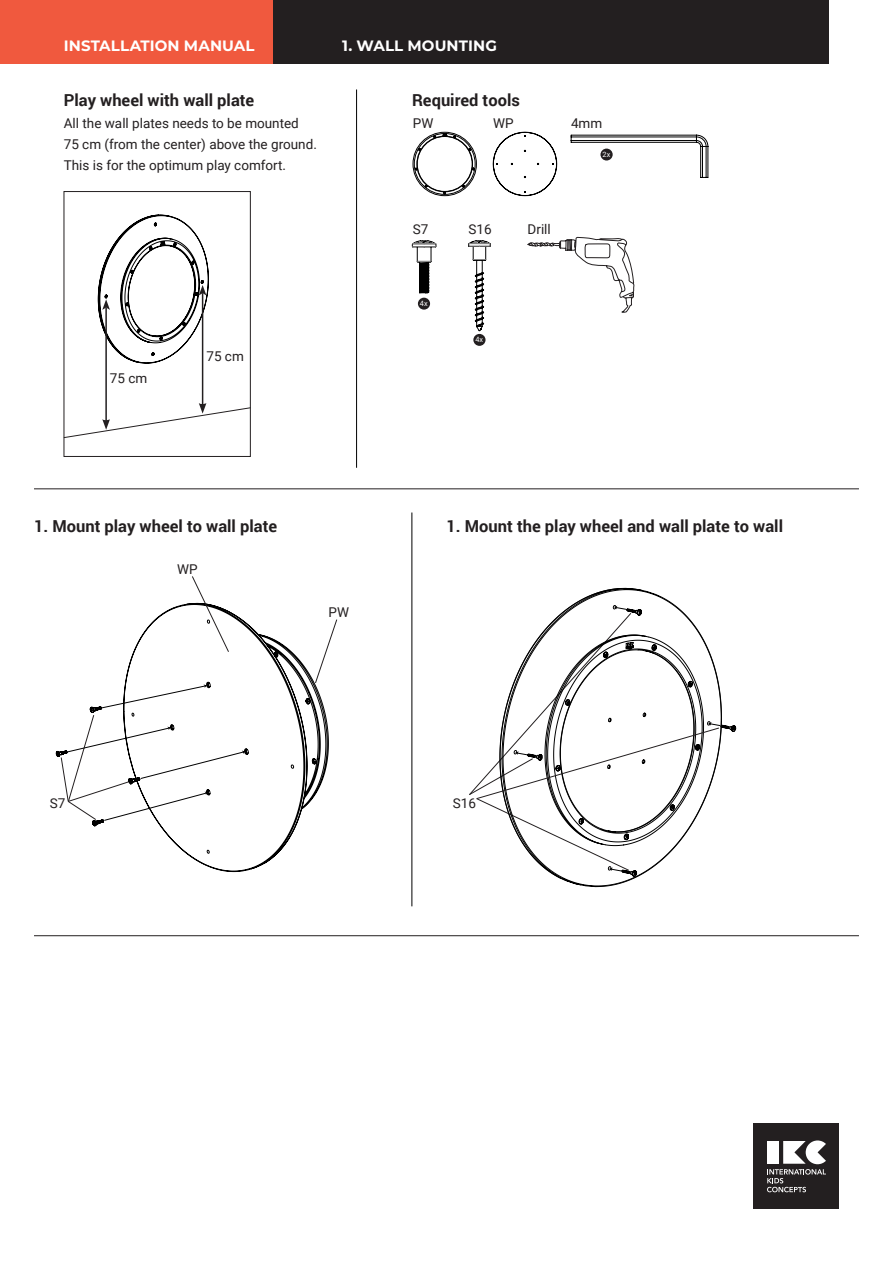
<style>
.page{position:relative;width:893px;height:1263px;background:#fff}
.page>*{position:absolute;margin:0;border:0;box-sizing:border-box;transform-origin:0 0}
.Hoeveelheid{font:700 16.5px "Roboto";color:#231f20}
.t1{font:700 15px "Montserrat";letter-spacing:.01em;color:#fff}
.Paragraph_Style_1{font:13.5px/21.3px "Roboto";color:#231f20}
.Hoeveelheid-2{font:13.5px "Roboto";color:#231f20}
.Hoeveelheid-3{font:7.35px "Roboto";color:#fff}
</style>
<div class="page">
<div style="left:273px;top:0;width:556px;height:64px;background:#231f20"></div>
<div style="left:0;top:0;width:273px;height:64px;background:#f0593e"></div>
<svg style="left:56px;top:603px;width:273px;height:269px"></svg>
<svg style="left:192px;top:576px;width:37px;height:76px"></svg>
<svg style="left:315px;top:619px;width:22px;height:64px"></svg>
<svg style="left:557px;top:588px;width:119px;height:291px"></svg>
<svg style="left:469px;top:606px;width:267px;height:271px"></svg>
<svg style="left:101px;top:684px;width:106px;height:25px"></svg>
<svg style="left:61px;top:715px;width:184px;height:106px"></svg>
<hr style="left:105px;top:308px;width:2px;height:114px;background:#231f20">
<hr style="left:202px;top:293px;width:1px;height:112px;background:#231f20">
<svg style="left:98px;top:215px;width:111px;height:148px"></svg>
<svg style="left:63px;top:403px;width:186px;height:35px"></svg>
<div style="left:64px;top:191px;width:187px;height:266px;border:1px solid #231f20"></div>
<hr style="left:356px;top:89px;width:1px;height:379px;background:#000">
<hr style="left:412px;top:512px;width:1px;height:394px;background:#000">
<div style="left:473px;top:334px;width:12px;height:12px;background:#231f20;border-radius:50%"></div>
<hr style="left:34px;top:489px;width:825px;height:1px;background:#231f20">
<hr style="left:34px;top:935px;width:825px;height:1px;background:#231f20">
<div style="left:754px;top:1124px;width:85px;height:85px;background:#231f20"></div>
<svg style="left:767px;top:1140px;width:59px;height:52px"></svg>
<svg style="left:412px;top:132px;width:296px;height:199px"></svg>
<p class="t1" style="left:64px;top:35px;width:192px">INSTALLATION MANUAL</p>
<p class="t1" style="left:342px;top:35px;width:156px">1. WALL MOUNTING</p>
<p class="Hoeveelheid" style="left:64px;top:89px;width:192px">Play wheel with wall plate</p>
<p class="Paragraph_Style_1" style="left:64px;top:112px;width:255px">All the wall plates needs to be mounted<br>75 cm (from the center) above the ground.<br>This is for the optimum play comfort.</p>
<p class="Paragraph_Style_1" style="left:110px;top:367px;width:39px">75 cm</p>
<p class="Paragraph_Style_1" style="left:206px;top:345px;width:39px">75 cm</p>
<p class="Hoeveelheid" style="left:412px;top:89px;width:109px">Required tools</p>
<p class="Hoeveelheid-2" style="left:413px;top:113px;width:22px">PW</p>
<p class="Hoeveelheid-2" style="left:493px;top:113px;width:22px">WP</p>
<p class="Hoeveelheid-2" style="left:571px;top:113px;width:33px">4mm</p>
<p class="Hoeveelheid-3" style="left:603px;top:149px;width:9px">2x</p>
<p class="Hoeveelheid-2" style="left:413px;top:220px;width:17px">S7</p>
<p class="Hoeveelheid-2" style="left:468px;top:220px;width:25px">S16</p>
<p class="Hoeveelheid-2" style="left:528px;top:220px;width:25px">Drill</p>
<p class="Hoeveelheid-3" style="left:420px;top:298px;width:9px">4x</p>
<p class="Hoeveelheid-3" style="left:475px;top:334px;width:9px">4x</p>
<p class="Hoeveelheid" style="left:34px;top:514px;width:245px">1. Mount play wheel to wall plate</p>
<p class="Hoeveelheid" style="left:446px;top:514px;width:338px">1. Mount the play wheel and wall plate to wall</p>
<p class="Paragraph_Style_1" style="left:177px;top:558px;width:22px">WP</p>
<p class="Paragraph_Style_1" style="left:329px;top:601px;width:22px">PW</p>
<p class="Paragraph_Style_1" style="left:50px;top:792px;width:17px">S7</p>
<p class="Paragraph_Style_1" style="left:453px;top:792px;width:25px">S16</p>
</div>
